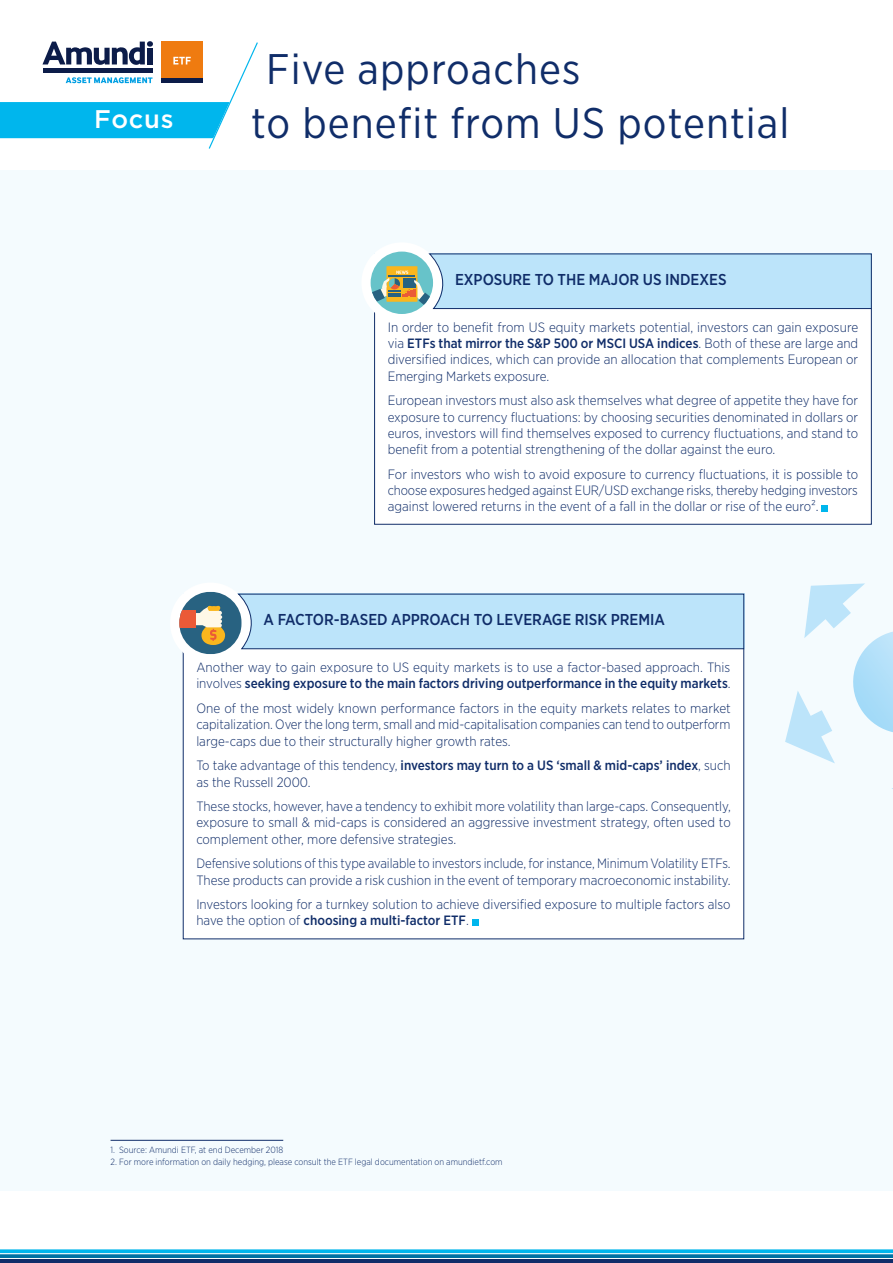
<style>
.page{position:relative;width:893px;height:1263px;background:#fff}
.page>*{position:absolute;margin:0;border:0;box-sizing:border-box;transform-origin:0 0}
.t1{font:42.75px/54px "Gotham Narrow";letter-spacing:.025em;color:#102d69}
.t2{font:500 25.5px "Gotham";letter-spacing:.03em;color:#fff}
.t3{font:500 15.75px "Gotham Narrow";color:#102d69}
.t4{font:300 13.5px/16.2px "Gotham Narrow";color:#102d69;text-align:justify}
.t5{font:300 9px "Gotham Narrow";color:#102d69}
.s1{font-weight:500}
</style>
<div class="page">
<div style="left:0;top:170px;width:893px;height:1021px;background:#f4fbfe"></div>
<hr style="left:0;top:1259px;width:893px;height:4px;background:#102d69">
<svg style="left:0;top:1254px;width:893px;height:4px;background:#117ba9"></svg>
<svg style="left:0;top:1249px;width:893px;height:4px;background:#18bdee"></svg>
<svg style="left:0;top:41px;width:258px;height:108px"></svg>
<hr style="left:111px;top:1140px;width:172px;height:1px;background:#102d69">
<div style="left:183px;top:648px;width:561px;height:291px;background:#fff"></div>
<svg style="left:472px;top:919px;width:6px;height:6px"></svg>
<div style="left:170px;top:583px;width:81px;height:80px;background:#fff;border-radius:50%"></div>
<svg style="left:179px;top:592px;width:565px;height:62px;background:#b7d8ea"></svg>
<div style="left:375px;top:308px;width:496px;height:216px;background:#fff"></div>
<svg style="left:822px;top:505px;width:6px;height:6px"></svg>
<div style="left:374px;top:308px;width:498px;height:217px;border:1px solid #102d69"></div>
<div style="left:361px;top:242px;width:81px;height:81px;background:#fff;border-radius:50%"></div>
<div style="left:371px;top:252px;width:62px;height:62px;background:#67c3c9;border-radius:50%"></div>
<svg style="left:371px;top:253px;width:501px;height:56px;background:#b2d8ea"></svg>
<svg style="left:785px;top:583px;width:108px;height:180px"></svg>
<h2 class="t2" style="left:94px;top:102px;width:81px">Focus</h2>
<h1 class="t1" style="left:251px;top:41px;width:540px;text-indent:15px">Five approaches<br>to benefit from US potential</h1>
<p class="t3" style="left:455px;top:270px;width:273px">EXPOSURE TO THE MAJOR US INDEXES</p>
<p class="t4" style="left:388px;top:319px;width:472px">In order to benefit from US equity markets potential, investors can gain exposure via <span class="s1">ETFs that mirror the S&amp;P 500 or MSCI USA indices</span>. Both of these are large and diversified indices, which can provide an allocation that complements European or Emerging Markets exposure.</p>
<p class="t4" style="left:388px;top:392px;width:472px">European investors must also ask themselves what degree of appetite they have for exposure to currency fluctuations: by choosing securities denominated in dollars or euros, investors will find themselves exposed to currency fluctuations, and stand to benefit from a potential strengthening of the dollar against the euro.</p>
<p class="t4" style="left:388px;top:465px;width:472px">For investors who wish to avoid exposure to currency fluctuations, it is possible to choose exposures hedged against EUR/USD exchange risks, thereby hedging investors against lowered returns in the event of a fall in the dollar or rise of the euro².</p>
<p class="t3" style="left:264px;top:610px;width:403px">A FACTOR-BASED APPROACH TO LEVERAGE RISK PREMIA</p>
<p class="t4" style="left:196px;top:659px;width:536px">Another way to gain exposure to US equity markets is to use a factor-based approach. This involves <span class="s1">seeking exposure to the main factors driving outperformance in the equity markets</span>.</p>
<p class="t4" style="left:196px;top:700px;width:536px">One of the most widely known performance factors in the equity markets relates to market capitalization. Over the long term, small and mid-capitalisation companies can tend to outperform large-caps due to their structurally higher growth rates.</p>
<p class="t4" style="left:196px;top:757px;width:536px">To take advantage of this tendency, <span class="s1">investors may turn to a US ‘small &amp; mid-caps’ index</span>, such as the Russell 2000.</p>
<p class="t4" style="left:196px;top:798px;width:536px">These stocks, however, have a tendency to exhibit more volatility than large-caps. Consequently, exposure to small &amp; mid-caps is considered an aggressive investment strategy, often used to complement other, more defensive strategies.</p>
<p class="t4" style="left:196px;top:855px;width:536px">Defensive solutions of this type available to investors include, for instance, Minimum Volatility ETFs.<br>These products can provide a risk cushion in the event of temporary macroeconomic instability.</p>
<p class="t4" style="left:196px;top:896px;width:536px">Investors looking for a turnkey solution to achieve diversified exposure to multiple factors also have the option of <span class="s1">choosing a multi-factor ETF</span>.</p>
<p class="t5" style="left:111px;top:1144px;width:174px">1. Source: Amundi ETF, at end December 2018</p>
<p class="t5" style="left:111px;top:1156px;width:393px">2. For more information on daily hedging, please consult the ETF legal documentation on amundietf.com</p>
</div>
